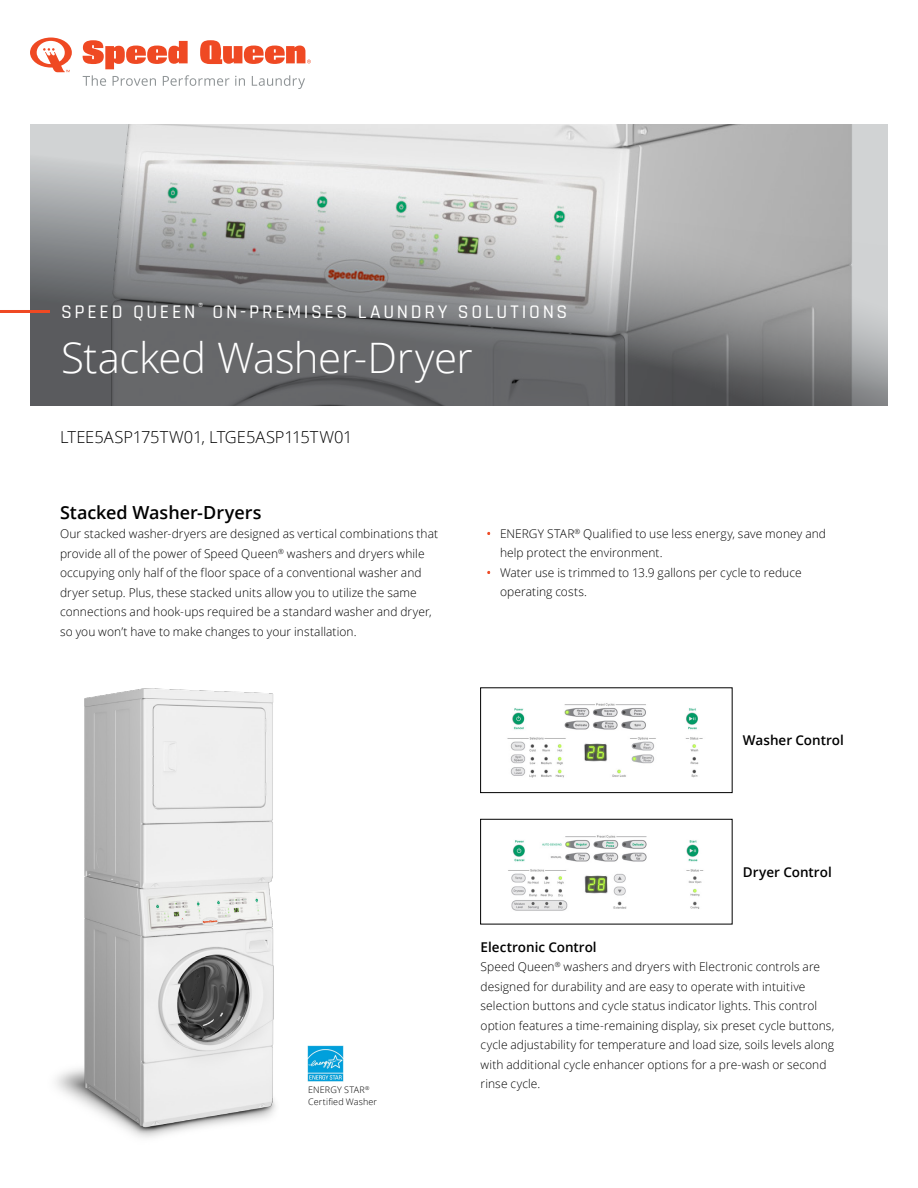
<style>
.page{position:relative;width:918px;height:1188px;background:#fff}
.page>*{position:absolute;margin:0;border:0;box-sizing:border-box;transform-origin:0 0}
.t1{font:300 42px "Open Sans";letter-spacing:-.01em;color:#fff}
.t2{font:500 19.5px "Rajdhani";letter-spacing:.135em;color:#fff}
.t3{font:600 18px "Open Sans";color:#000}
.t4{font:300 16.5px "Open Sans";letter-spacing:-.005em;color:#000}
.t5{font:600 13.5px "Open Sans";color:#000}
.t6{font:300 12px/19.5px "Open Sans";letter-spacing:.005em;color:#000}
.t7{font:300 9px/12px "Open Sans";letter-spacing:.015em;color:#000}
.s1{color:#ef4923}
</style>
<div class="page">
<svg style="left:30px;top:124px;width:858px;height:282px;background:#9fa0a1"></svg>
<svg style="left:83px;top:40px;width:105px;height:29px"></svg>
<svg style="left:200px;top:40px;width:111px;height:24px"></svg>
<svg style="left:30px;top:38px;width:42px;height:34px"></svg>
<svg style="left:83px;top:75px;width:23px;height:11px"></svg>
<svg style="left:113px;top:76px;width:43px;height:10px"></svg>
<svg style="left:163px;top:75px;width:82px;height:11px"></svg>
<svg style="left:252px;top:75px;width:53px;height:14px"></svg>
<img style="left:507px;top:703px;width:196px;height:75px">
<div style="left:480px;top:688px;width:252px;height:105px;border:1px solid #000"></div>
<img style="left:508px;top:835px;width:196px;height:76px">
<div style="left:480px;top:819px;width:252px;height:105px;border:1px solid #000"></div>
<hr style="left:0;top:310px;width:50px;height:3px;background:#ef4923">
<img style="left:55px;top:688px;width:289px;height:450px">
<img style="left:308px;top:1046px;width:35px;height:36px">
<h2 class="t2" style="left:61px;top:300px;width:508px">SPEED QUEEN<sup>®</sup> ON-PREMISES LAUNDRY SOLUTIONS</h2>
<h1 class="t1" style="left:61px;top:329px;width:413px">Stacked Washer-Dryer</h1>
<h3 class="t4" style="left:60px;top:426px;width:294px">LTEE5ASP175TW01, LTGE5ASP115TW01</h3>
<h3 class="t3" style="left:60px;top:500px;width:203px">Stacked Washer-Dryers</h3>
<p class="t6" style="left:60px;top:524px;width:380px">Our stacked washer-dryers are designed as vertical combinations that provide all of the power of Speed Queen<sup>®</sup> washers and dryers while occupying only half of the floor space of a conventional washer and dryer setup. Plus, these stacked units allow you to utilize the same connections and hook-ups required be a standard washer and dryer, so you won’t have to make changes to your installation.</p>
<p class="t6" style="left:500px;top:523px;width:328px;text-indent:-13px"><span class="s1">•</span> ENERGY STAR<sup>®</sup> Qualified to use less energy, save money and help protect the environment.</p>
<p class="t6" style="left:500px;top:562px;width:303px;text-indent:-14px"><span class="s1">•</span> Water use is trimmed to 13.9 gallons per cycle to reduce operating costs.</p>
<p class="t5" style="left:743px;top:731px;width:102px">Washer Control</p>
<p class="t7" style="left:308px;top:1083px;width:70px">ENERGY STAR<sup>®<br></sup>Certified Washer</p>
<p class="t5" style="left:743px;top:863px;width:90px">Dryer Control</p>
<p class="t5" style="left:481px;top:938px;width:118px">Electronic Control</p>
<p class="t6" style="left:481px;top:957px;width:355px">Speed Queen<sup>®</sup> washers and dryers with Electronic controls are designed for durability and are easy to operate with intuitive selection buttons and cycle status indicator lights. This control option features a time-remaining display, six preset cycle buttons, cycle adjustability for temperature and load size, soils levels along with additional cycle enhancer options for a pre-wash or second rinse cycle.</p>
</div>
